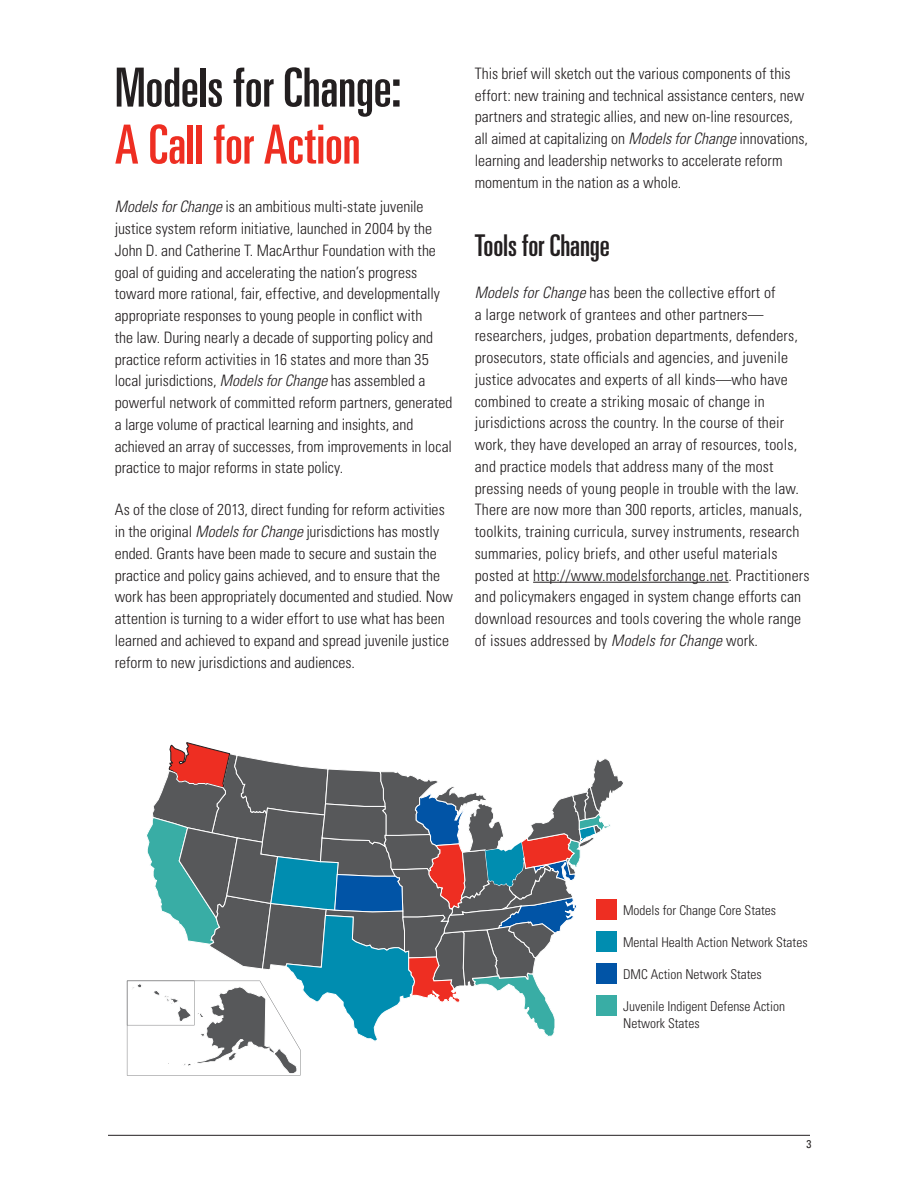
<style>
.page{position:relative;width:918px;height:1188px;background:#fff}
.page>*{position:absolute;margin:0;border:0;box-sizing:border-box;transform-origin:0 0}
.Publication_Title{font:ultra-condensed 54px/57px "Univers LT Std";letter-spacing:-.005em;color:#231f20}
.Sub-head{font:ultra-condensed 30px "Univers LT Std";letter-spacing:-.005em;color:#231f20}
.Sub-head-2{font:300 condensed 15.75px/21.8px "Univers LT Std";letter-spacing:.005em;color:#231f20}
.t1{font:300 condensed 13.5px/16.5px "Univers LT Std";color:#231f20}
.t2{font:condensed 11.25px "Univers LT Std";color:#231f20}
.s1{color:#ee2e22}
.s2{font-style:italic}
</style>
<div class="page">
<hr style="left:108px;top:1135px;width:702px;height:1px;background:#231f20">
<hr style="left:533px;top:582px;width:196px;height:1px;background:#231f20">
<svg style="left:127px;top:743px;width:496px;height:333px"></svg>
<div style="left:596px;top:899px;width:21px;height:21px;background:#ee2e22"></div>
<div style="left:596px;top:931px;width:21px;height:21px;background:#008db0"></div>
<div style="left:596px;top:964px;width:21px;height:20px;background:#0154a6"></div>
<div style="left:596px;top:996px;width:21px;height:20px;background:#39ada5"></div>
<p class="Publication_Title" style="left:115px;top:59px;width:288px">Models for Change:<br><span class="s1">A Call for Action</span></p>
<p class="Sub-head-2" style="left:115px;top:196px;width:339px"><span class="s2">Models for Change</span> is an ambitious multi-state juvenile justice system reform initiative, launched in 2004 by the John D. and Catherine T. MacArthur Foundation with the goal of guiding and accelerating the nation’s progress toward more rational, fair, effective, and developmentally appropriate responses to young people in conflict with<br>the law. During nearly a decade of supporting policy and practice reform activities in 16 states and more than 35 local jurisdictions, <span class="s2">Models for Change</span> has assembled a powerful network of committed reform partners, generated a large volume of practical learning and insights, and achieved an array of successes, from improvements in local practice to major reforms in state policy.</p>
<p class="Sub-head-2" style="left:115px;top:499px;width:340px">As of the close of 2013, direct funding for reform activities in the original <span class="s2">Models for Change</span> jurisdictions has mostly ended. Grants have been made to secure and sustain the practice and policy gains achieved, and to ensure that the work has been appropriately documented and studied. Now attention is turning to a wider effort to use what has been learned and achieved to expand and spread juvenile justice reform to new jurisdictions and audiences.</p>
<p class="Sub-head-2" style="left:475px;top:62px;width:335px">This brief will sketch out the various components of this effort: new training and technical assistance centers, new partners and strategic allies, and new on-line resources, all aimed at capitalizing on <span class="s2">Models for Change</span> innovations, learning and leadership networks to accelerate reform momentum in the nation as a whole.</p>
<p class="Sub-head" style="left:475px;top:228px;width:137px">Tools for Change</p>
<p class="Sub-head-2" style="left:475px;top:281px;width:336px"><span class="s2">Models for Change</span> has been the collective effort of<br>a large network of grantees and other partners— researchers, judges, probation departments, defenders, prosecutors, state officials and agencies, and juvenile justice advocates and experts of all kinds—who have combined to create a striking mosaic of change in jurisdictions across the country. In the course of their work, they have developed an array of resources, tools, and practice models that address many of the most pressing needs of young people in trouble with the law.<br>There are now more than 300 reports, articles, manuals, toolkits, training curricula, survey instruments, research summaries, policy briefs, and other useful materials posted at http://www.modelsforchange.net. Practitioners and policymakers engaged in system change efforts can download resources and tools covering the whole range of issues addressed by <span class="s2">Models for Change</span> work.</p>
<p class="t1" style="left:623px;top:902px;width:154px">Models for Change Core States</p>
<p class="t1" style="left:623px;top:934px;width:186px">Mental Health Action Network States</p>
<p class="t1" style="left:623px;top:966px;width:140px">DMC Action Network States</p>
<p class="t1" style="left:623px;top:998px;width:163px">Juvenile Indigent Defense Action<br>Network States</p>
<p class="t2" style="left:807px;top:1137px;width:6px">3</p>
</div>
